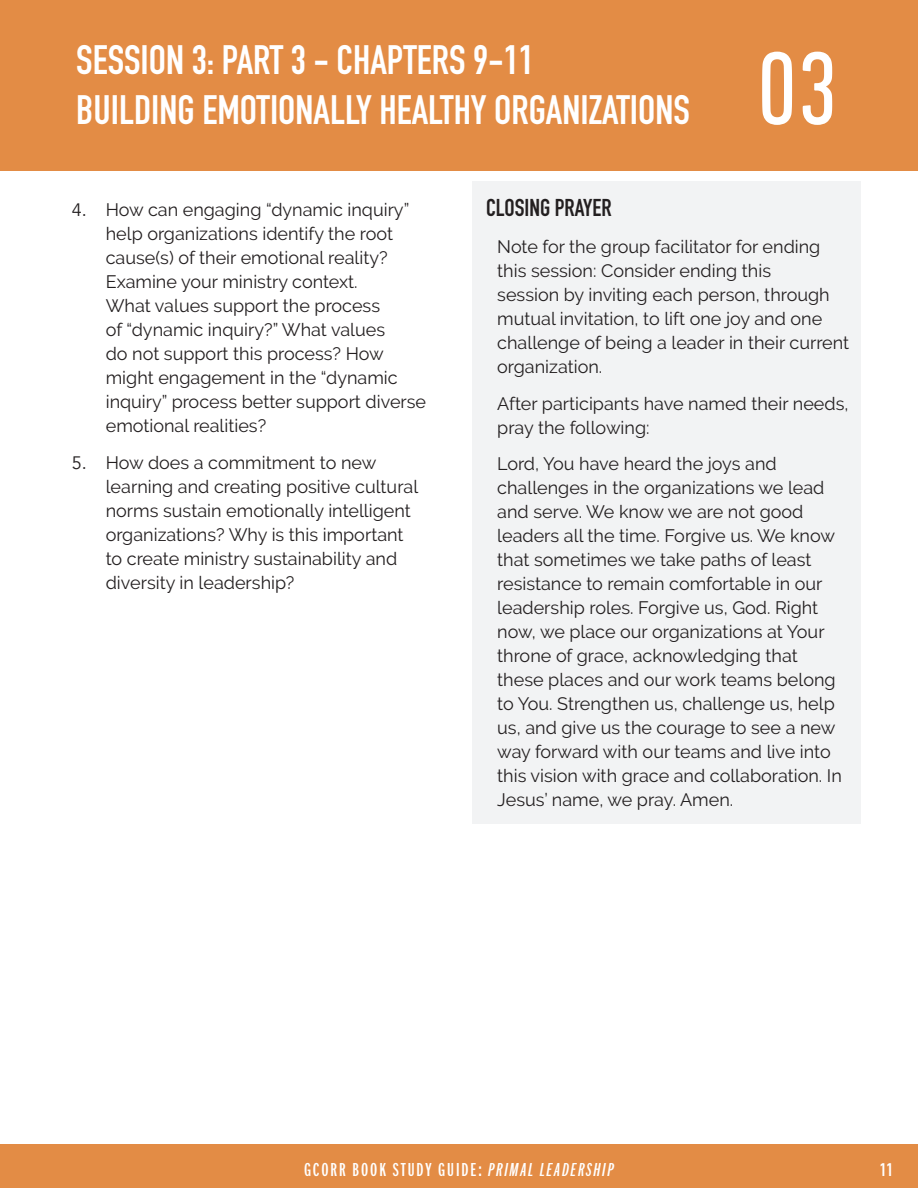
<style>
.page{position:relative;width:918px;height:1188px;background:#fff}
.page>*{position:absolute;margin:0;border:0;box-sizing:border-box;transform-origin:0 0}
.t1{font:condensed 105px "DIN Next LT Pro";color:#fff}
.t2{font:700 40.5px "DIN Condensed";color:#fff}
.MAIN_BODY_TEXT_-_NUMBERS{font:700 24px "DIN Condensed";color:#231f20}
.t3{font:500 19.5px "Franklin Comp ITC Pro";letter-spacing:.1em;color:#fff}
.MAIN_BODY_TEXT_-_NUMBERS-2{font:18px/24px "Raleway";color:#231f20}
.t4{font:700 18px "DIN Condensed";color:#fff}
.s1{font-family:"Avenir"}
.s2{font-style:italic}
</style>
<div class="page">
<div style="left:0;top:0;width:918px;height:171px;background:#e38c45"></div>
<div style="left:472px;top:181px;width:389px;height:643px;background:#f2f3f4"></div>
<div style="left:0;top:1144px;width:918px;height:44px;background:#e38c45"></div>
<p class="t2" style="left:76px;top:33px;width:459px">SESSION 3: PART 3 - CHAPTERS 9-11</p>
<p class="t2" style="left:76px;top:83px;width:615px">BUILDING EMOTIONALLY HEALTHY ORGANIZATIONS</p>
<p class="t1" style="left:757px;top:29px;width:83px">03</p>
<p class="MAIN_BODY_TEXT_-_NUMBERS-2" style="left:106px;top:198px;width:322px;text-indent:-34px"><span class="s1">4.</span> How can engaging “dynamic inquiry” help organizations identify the root cause(s) of their emotional reality?<br>Examine your ministry context.<br>What values support the process<br>of “dynamic inquiry?” What values<br>do not support this process? How might engagement in the “dynamic inquiry” process better support diverse emotional realities?</p>
<p class="MAIN_BODY_TEXT_-_NUMBERS-2" style="left:106px;top:450px;width:314px;text-indent:-34px"><span class="s1">5.</span> How does a commitment to new learning and creating positive cultural norms sustain emotionally intelligent organizations? Why is this important to create ministry sustainability and diversity in leadership?</p>
<p class="MAIN_BODY_TEXT_-_NUMBERS" style="left:486px;top:192px;width:127px">CLOSING PRAYER</p>
<p class="MAIN_BODY_TEXT_-_NUMBERS-2" style="left:497px;top:234px;width:353px">Note for the group facilitator for ending this session: Consider ending this<br>session by inviting each person, through mutual invitation, to lift one joy and one challenge of being a leader in their current organization.</p>
<p class="MAIN_BODY_TEXT_-_NUMBERS-2" style="left:497px;top:391px;width:353px">After participants have named their needs, pray the following:</p>
<p class="MAIN_BODY_TEXT_-_NUMBERS-2" style="left:497px;top:452px;width:346px">Lord, You have heard the joys and challenges in the organizations we lead and serve. We know we are not good leaders all the time. Forgive us. We know that sometimes we take paths of least resistance to remain comfortable in our leadership roles. Forgive us, God. Right now, we place our organizations at Your throne of grace, acknowledging that these places and our work teams belong to You. Strengthen us, challenge us, help us, and give us the courage to see a new way forward with our teams and live into this vision with grace and collaboration. In Jesus’ name, we pray. Amen.</p>
<p class="t3" style="left:304px;top:1160px;width:311px">GCORR BOOK STUDY GUIDE: <span class="s2">PRIMAL LEADERSHIP</span></p>
<p class="t4" style="left:880px;top:1157px;width:15px">11</p>
</div>
